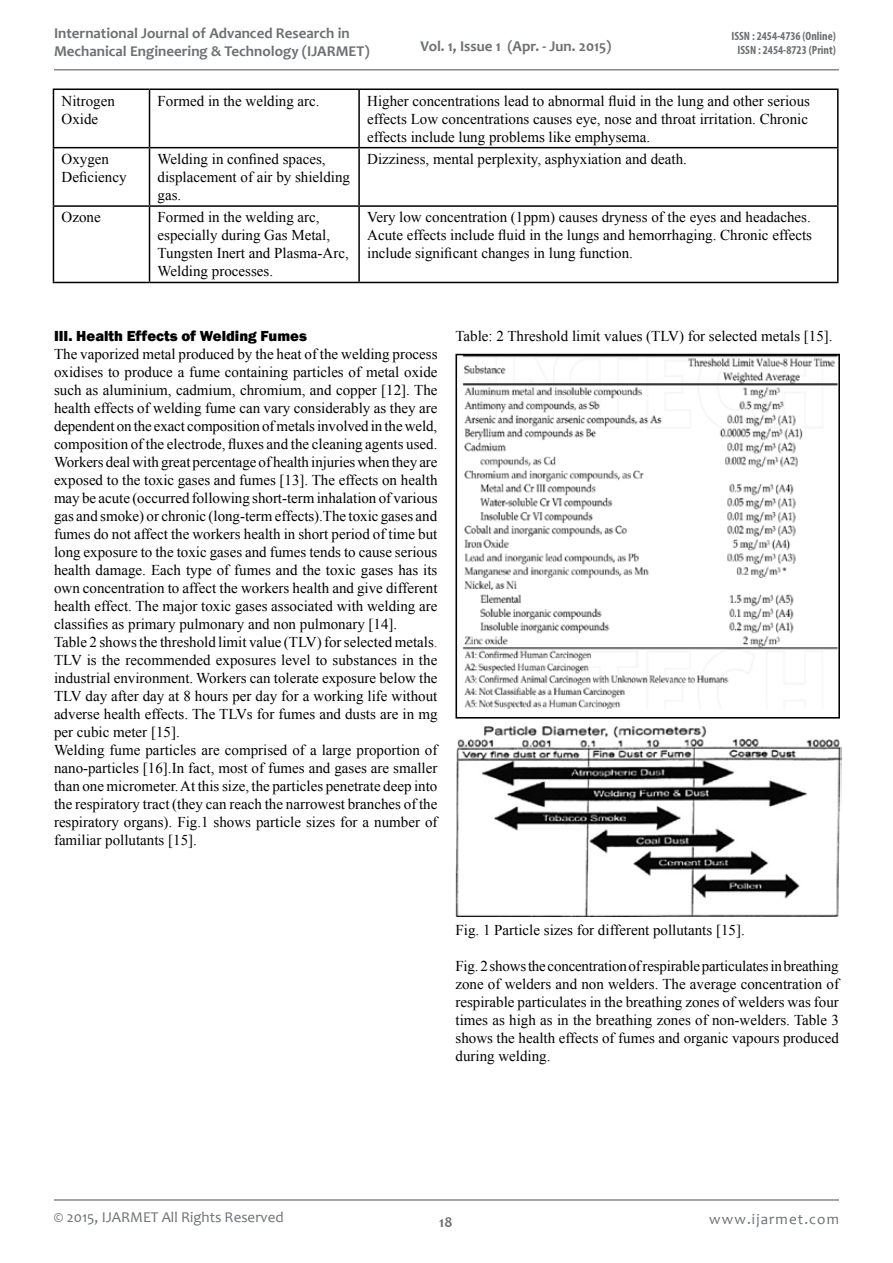
<style>
.page{position:relative;width:893px;height:1263px;background:#fff}
.page>*{position:absolute;margin:0;border:0;box-sizing:border-box;transform-origin:0 0}
.t1{font:15px/18px "Times New Roman";color:#000}
.t2{font:700 15px/18px "Candara";color:#6d6f71}
.t3{font:800 15px "Franklin Gothic";color:#000}
.t4{font:15px "Candara";color:#6d6f71}
.t5{font:15px "Candara";letter-spacing:.075em;color:#6d6f71}
.t6{font:700 condensed 12px/14.4px "Myriad Pro";color:#6d6f71;text-align:center}
.s1{color:#f00}
</style>
<div class="page">
<hr style="left:54px;top:1199px;width:785px;height:2px;background:#86888b">
<hr style="left:54px;top:69px;width:785px;height:2px;background:#86888b">
<img style="left:463px;top:357px;width:374px;height:352px">
<div style="left:455px;top:354px;width:385px;height:365px;border:2px solid #000"></div>
<img style="left:455px;top:726px;width:387px;height:191px">
<hr style="left:53px;top:89px;width:97px;height:1px;background:#000">
<hr style="left:53px;top:90px;width:1px;height:57px;background:#000">
<hr style="left:150px;top:89px;width:209px;height:1px;background:#000">
<hr style="left:149px;top:90px;width:1px;height:57px;background:#000">
<hr style="left:359px;top:89px;width:479px;height:1px;background:#000">
<hr style="left:358px;top:90px;width:2px;height:57px;background:#000">
<hr style="left:837px;top:90px;width:1px;height:57px;background:#000">
<hr style="left:53px;top:147px;width:97px;height:1px;background:#000">
<hr style="left:53px;top:148px;width:1px;height:57px;background:#000">
<hr style="left:150px;top:147px;width:209px;height:1px;background:#000">
<hr style="left:149px;top:148px;width:1px;height:57px;background:#000">
<hr style="left:359px;top:147px;width:479px;height:1px;background:#000">
<hr style="left:358px;top:148px;width:2px;height:57px;background:#000">
<hr style="left:837px;top:148px;width:1px;height:57px;background:#000">
<hr style="left:53px;top:205px;width:97px;height:2px;background:#000">
<hr style="left:53px;top:207px;width:1px;height:75px;background:#000">
<hr style="left:150px;top:205px;width:209px;height:2px;background:#000">
<hr style="left:149px;top:207px;width:1px;height:75px;background:#000">
<hr style="left:359px;top:205px;width:479px;height:2px;background:#000">
<hr style="left:358px;top:207px;width:2px;height:75px;background:#000">
<hr style="left:837px;top:207px;width:1px;height:75px;background:#000">
<hr style="left:53px;top:282px;width:97px;height:1px;background:#000">
<hr style="left:150px;top:282px;width:209px;height:1px;background:#000">
<hr style="left:359px;top:282px;width:479px;height:1px;background:#000">
<p class="t2" style="left:54px;top:24px;width:317px">International Journal of Advanced Research in<br>Mechanical Engineering &amp; Technology (IJARMET)</p>
<p class="t2" style="left:420px;top:36px;width:192px">Vol. 1, Issue 1 (Apr. - Jun. 2015)</p>
<p class="t6" style="left:731px;top:28px;width:106px">ISSN : 2454-4736 (Online)<br>ISSN : 2454-8723 (Print)</p>
<p class="t1" style="left:62px;top:91px;width:55px">Nitrogen<br>Oxide</p>
<p class="t1" style="left:158px;top:91px;width:164px">Formed in the welding arc.</p>
<p class="t1" style="left:367px;top:91px;width:444px">Higher concentrations lead to abnormal fluid in the lung and other serious effects Low concentrations causes eye, nose and throat irritation. Chronic effects include lung problems like emphysema.</p>
<p class="t1" style="left:62px;top:150px;width:66px">Oxygen<br>Deficiency</p>
<p class="t1" style="left:158px;top:150px;width:194px">Welding in confined spaces, displacement of air by shielding gas.</p>
<p class="t1" style="left:367px;top:150px;width:321px">Dizziness, mental perplexity, asphyxiation and death.</p>
<p class="t1" style="left:62px;top:208px;width:41px">Ozone</p>
<p class="t1" style="left:158px;top:208px;width:193px">Formed in the welding arc, especially during Gas Metal,<br>Tungsten Inert and Plasma-Arc,<br>Welding processes.</p>
<p class="t1" style="left:367px;top:208px;width:446px;text-align:justify">Very low concentration (1ppm) causes dryness of the eyes and headaches.<br>Acute effects include fluid in the lungs and hemorrhaging. Chronic effects include significant changes in lung function.</p>
<p class="t3" style="left:54px;top:326px;width:254px">III. Health Effects of Welding Fumes</p>
<p class="t1" style="left:54px;top:344px;width:385px">The vaporized metal produced by the heat of the welding process oxidises to produce a fume containing particles of metal oxide such as aluminium, cadmium, chromium, and copper [12]. The health effects of welding fume can vary considerably as they are dependent on the exact composition of metals involved in the weld, composition of the electrode, fluxes and the cleaning agents used.<br>Workers deal with great percentage of health injuries when they are exposed to the toxic gases and fumes [13]. The effects on health may be acute (occurred following short-term inhalation of various gas and smoke) or chronic (long-term effects).The toxic gases and fumes do not affect the workers health in short period of time but long exposure to the toxic gases and fumes tends to cause serious health damage. Each type of fumes and the toxic gases has its own concentration to affect the workers health and give different health effect. The major toxic gases associated with welding are classifies as primary pulmonary and non pulmonary [14].<br>Table 2 shows the threshold limit value (TLV) for selected metals<span class="s1">.<br></span>TLV is the recommended exposures level to substances in the industrial environment. Workers can tolerate exposure below the TLV day after day at 8 hours per day for a working life without adverse health effects. The TLVs for fumes and dusts are in mg per cubic meter [15].<br>Welding fume particles are comprised of a large proportion of nano-particles [16].In fact, most of fumes and gases are smaller than one micrometer. At this size, the particles penetrate deep into the respiratory tract (they can reach the narrowest branches of the respiratory organs). Fig.1 shows particle sizes for a number of familiar pollutants [15].</p>
<p class="t1" style="left:455px;top:326px;width:379px">Table: 2 Threshold limit values (TLV) for selected metals [15].</p>
<p class="t1" style="left:455px;top:920px;width:291px">Fig. 1 Particle sizes for different pollutants [15].</p>
<p class="t1" style="left:455px;top:956px;width:385px;text-align:justify">Fig. 2 shows the concentration of respirable particulates in breathing zone of welders and non welders. The average concentration of respirable particulates in the breathing zones of welders was four times as high as in the breathing zones of non-welders. Table 3 shows the health effects of fumes and organic vapours produced during welding.</p>
<p class="t4" style="left:54px;top:1207px;width:231px">© 2015, IJARMET All Rights Reserved</p>
<p class="t5" style="left:709px;top:1210px;width:131px">www.ijarmet.com</p>
<p class="t2" style="left:439px;top:1213px;width:15px">18</p>
</div>
